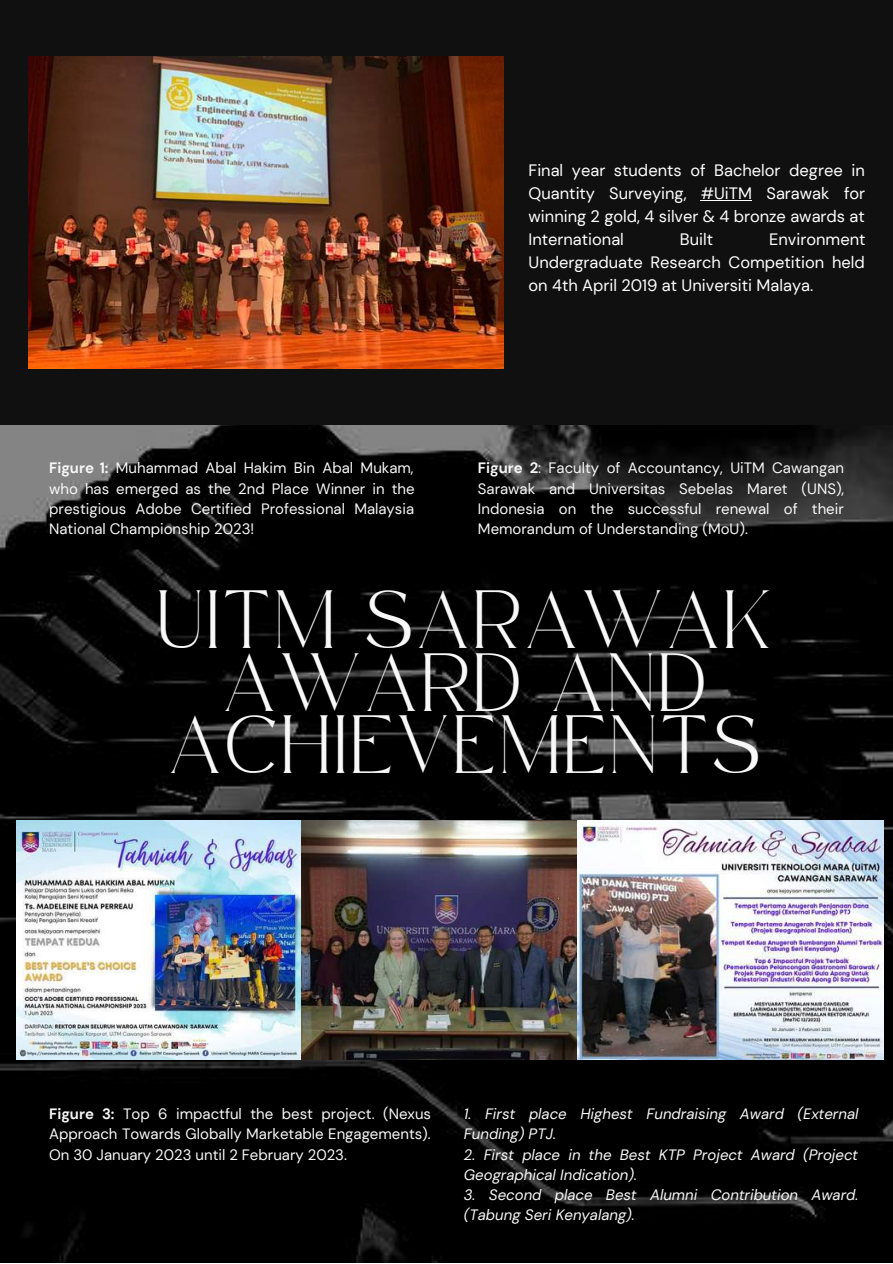
<style>
.page{position:relative;width:893px;height:1264px;background:#fff}
.page>*{position:absolute;margin:0;border:0;box-sizing:border-box;transform-origin:0 0}
.t1{font:40.2px/62.4px "Safira March";letter-spacing:.13em;color:#f9f8f9;text-align:center}
.t2{font:16.5px/23px "DM Sans";color:#fff;text-align:justify}
.t3{font:15px/20.2px "DM Sans";color:#f9f8f9;text-align:justify}
.t4{font:italic 15px/20.2px "DM Sans";color:#f9f8f9}
.s1{font-weight:700}
</style>
<div class="page">
<img style="left:0;top:424px;width:892px;height:838px">
<div style="left:0;top:0;width:892px;height:424px;background:#101010"></div>
<img style="left:29px;top:57px;width:474px;height:311px">
<img style="left:16px;top:821px;width:867px;height:238px">
<hr style="left:700px;top:200px;width:52px;height:1px;background:#fff">
<p class="t2" style="left:528px;top:159px;width:338px">Final year students of Bachelor degree in Quantity Surveying, #UiTM Sarawak for winning 2 gold, 4 silver &amp; 4 bronze awards at International</p>
<p class="t2" style="left:528px;top:228px;width:338px;text-indent:241px">Environment Undergraduate Research Competition held on 4th April 2019 at Universiti Malaya.</p>
<p class="t2" style="left:679px;top:228px;width:35px">Built</p>
<p class="t3" style="left:49px;top:458px;width:367px"><span class="s1">Figure 1:</span> Muhammad Abal Hakim Bin Abal Mukam, who has emerged as the 2nd Place Winner in the prestigious Adobe Certified Professional Malaysia National Championship 2023!</p>
<p class="t3" style="left:478px;top:458px;width:368px"><span class="s1">Figure 2</span>: Faculty of Accountancy, UiTM Cawangan Sarawak and Universitas Sebelas Maret (UNS), Indonesia on the successful renewal of their Memorandum of Understanding (MoU).</p>
<h1 class="t1" style="left:158px;top:603px;width:614px">UITM SARAWAK<br>AWARD AND<br>ACHIEVEMENTS</h1>
<p class="t3" style="left:49px;top:1103px;width:383px"><span class="s1">Figure 3:</span> Top 6 impactful the best project. (Nexus Approach Towards Globally Marketable Engagements).<br>On 30 January 2023 until 2 February 2023.</p>
<p class="t4" style="left:464px;top:1103px;width:396px">1. First place Highest Fundraising Award (External<br>Funding) PTJ.</p>
<p class="t4" style="left:464px;top:1144px;width:396px">2. First place in the Best KTP Project Award (Project<br>Geographical Indication).</p>
<p class="t4" style="left:464px;top:1184px;width:396px">3. Second place Best Alumni Contribution Award. (Tabung Seri Kenyalang).</p>
</div>
